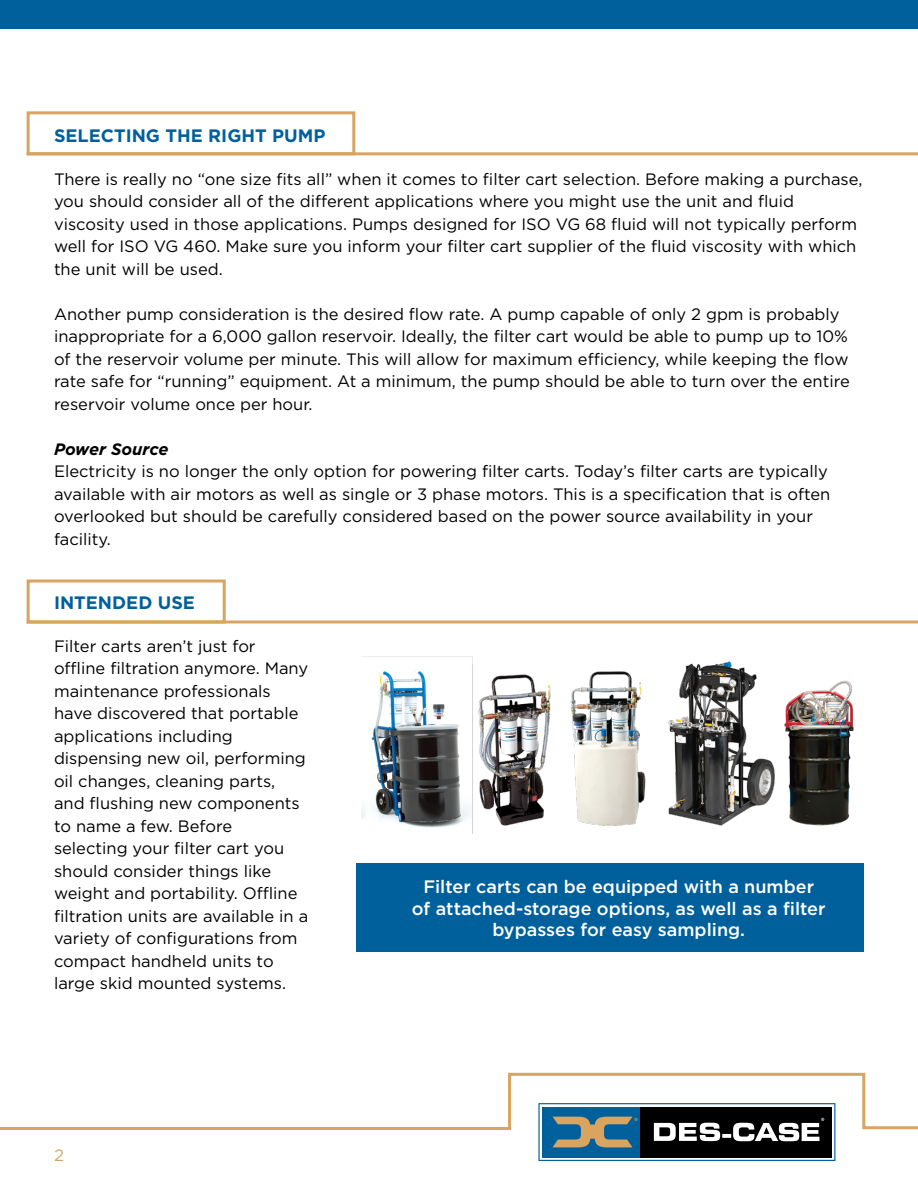
<style>
.page{position:relative;width:918px;height:1188px;background:#fff}
.page>*{position:absolute;margin:0;border:0;box-sizing:border-box;transform-origin:0 0}
.t1{font:500 18px/21.6px "Gotham";color:#fff;text-align:center}
.t2{font:700 18px "Gotham";color:#00609c}
.t3{font:16.5px/22.5px "Gotham";color:#000}
.t4{font:italic 700 16.5px "Gotham";letter-spacing:-.005em;color:#000}
.t5{font:16.5px "Gotham";color:#d9a460}
</style>
<div class="page">
<svg style="left:538px;top:1132px;width:297px;height:29px;background:#415660"></svg>
<svg style="left:0;top:1072px;width:918px;height:60px"></svg>
<div style="left:0;top:0;width:918px;height:28px;background:#00609c"></div>
<div style="left:27px;top:111px;width:328px;height:44px;border:3px solid #d9a460"></div>
<div style="left:27px;top:580px;width:199px;height:43px;border:3px solid #d9a460"></div>
<hr style="left:27px;top:152px;width:891px;height:3px;background:#d9a460">
<hr style="left:27px;top:620px;width:891px;height:3px;background:#d9a460">
<img style="left:362px;top:656px;width:492px;height:178px">
<div style="left:356px;top:863px;width:508px;height:88px;background:#00609c"></div>
<p class="t2" style="left:54px;top:124px;width:273px">SELECTING THE RIGHT PUMP</p>
<p class="t3" style="left:54px;top:167px;width:810px">There is really no “one size fits all” when it comes to filter cart selection. Before making a purchase, you should consider all of the different applications where you might use the unit and fluid viscosity used in those applications. Pumps designed for ISO VG 68 fluid will not typically perform well for ISO VG 460. Make sure you inform your filter cart supplier of the fluid viscosity with which the unit will be used.</p>
<p class="t3" style="left:54px;top:302px;width:797px">Another pump consideration is the desired flow rate. A pump capable of only 2 gpm is probably inappropriate for a 6,000 gallon reservoir. Ideally, the filter cart would be able to pump up to 10% of the reservoir volume per minute. This will allow for maximum efficiency, while keeping the flow rate safe for “running” equipment. At a minimum, the pump should be able to turn over the entire reservoir volume once per hour.</p>
<p class="t4" style="left:54px;top:438px;width:116px">Power Source</p>
<p class="t3" style="left:54px;top:460px;width:778px">Electricity is no longer the only option for powering filter carts. Today’s filter carts are typically available with air motors as well as single or 3 phase motors. This is a specification that is often overlooked but should be carefully considered based on the power source availability in your facility.</p>
<p class="t2" style="left:54px;top:591px;width:143px">INTENDED USE</p>
<p class="t3" style="left:54px;top:634px;width:256px">Filter carts aren’t just for offline filtration anymore. Many maintenance professionals have discovered that portable applications including dispensing new oil, performing oil changes, cleaning parts, and flushing new components to name a few. Before selecting your filter cart you should consider things like weight and portability. Offline filtration units are available in a variety of configurations from compact handheld units to large skid mounted systems.</p>
<p class="t5" style="left:54px;top:1145px;width:11px">2</p>
<p class="t1" style="left:412px;top:876px;width:415px">Filter carts can be equipped with a number of attached-storage options, as well as a filter bypasses for easy sampling.</p>
</div>
